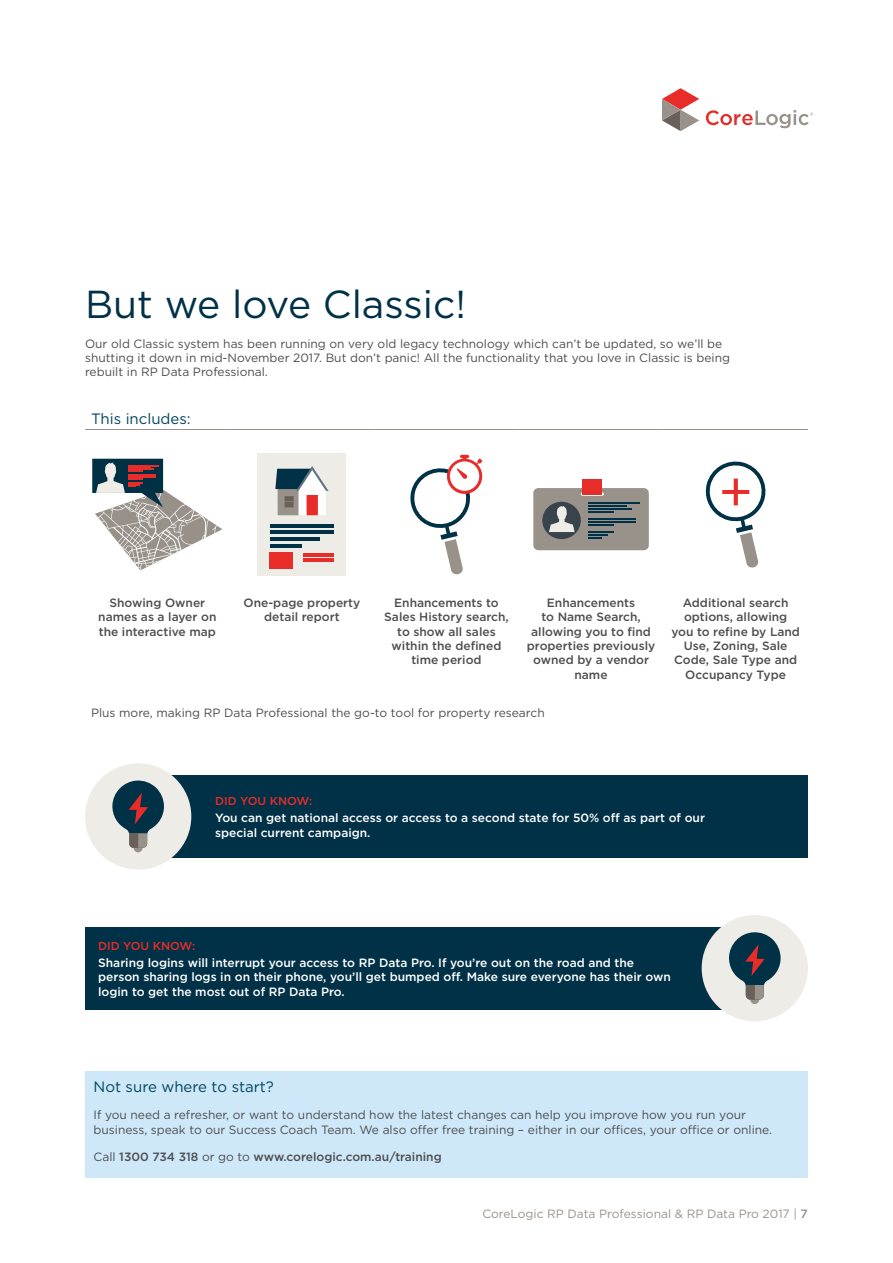
<style>
.page{position:relative;width:893px;height:1263px;background:#fff}
.page>*{position:absolute;margin:0;border:0;box-sizing:border-box;transform-origin:0 0}
.t1{font:39px "Gotham";color:#003146}
.t2{font:15px "Gotham";color:#00465c}
.t3{font:12px/14.4px "Gotham";color:#4d4d4f}
.t4{font:500 12px/14.4px "Gotham";color:#4d4d4f;text-align:center}
.t5{font:500 12px/14.4px "Gotham";color:#fff}
.t6{font:12px "Gotham";color:#99928a}
.t7{font:500 11.55px "Gotham";color:#e82c2a}
.s1{font-weight:400}
.s2{font-weight:500}
</style>
<div class="page">
<svg style="left:662px;top:88px;width:37px;height:43px"></svg>
<svg style="left:706px;top:110px;width:107px;height:18px"></svg>
<div style="left:85px;top:1072px;width:723px;height:106px;background:#cee8f9"></div>
<hr style="left:85px;top:429px;width:145px;height:1px;background:#99928a">
<hr style="left:230px;top:429px;width:144px;height:1px;background:#99928a">
<hr style="left:374px;top:429px;width:145px;height:1px;background:#99928a">
<hr style="left:519px;top:429px;width:144px;height:1px;background:#99928a">
<hr style="left:663px;top:429px;width:145px;height:1px;background:#99928a">
<svg style="left:92px;top:459px;width:130px;height:111px"></svg>
<div style="left:257px;top:453px;width:89px;height:123px;background:#eeece6"></div>
<hr style="left:270px;top:524px;width:64px;height:4px;background:#003146">
<hr style="left:270px;top:530px;width:64px;height:4px;background:#003146">
<hr style="left:270px;top:537px;width:49px;height:4px;background:#003146">
<hr style="left:270px;top:544px;width:32px;height:4px;background:#003146">
<div style="left:270px;top:553px;width:23px;height:16px;background:#e82c2a"></div>
<hr style="left:304px;top:553px;width:30px;height:3px;background:#e82c2a">
<hr style="left:304px;top:558px;width:30px;height:4px;background:#e82c2a">
<svg style="left:275px;top:466px;width:53px;height:49px"></svg>
<div style="left:307px;top:495px;width:11px;height:20px;background:#e82c2a"></div>
<svg style="left:410px;top:455px;width:73px;height:120px"></svg>
<div style="left:583px;top:479px;width:19px;height:15px;background:#e82c2a"></div>
<svg style="left:533px;top:488px;width:116px;height:62px;background:#868380"></svg>
<svg style="left:705px;top:461px;width:61px;height:107px"></svg>
<div style="left:85px;top:927px;width:670px;height:82px;background:#003146"></div>
<div style="left:702px;top:915px;width:106px;height:106px;background:#eeece6;border-radius:50%"></div>
<div style="left:138px;top:775px;width:670px;height:83px;background:#003146"></div>
<div style="left:85px;top:763px;width:106px;height:106px;background:#eeece6;border-radius:50%"></div>
<svg style="left:729px;top:932px;width:52px;height:72px"></svg>
<svg style="left:112px;top:780px;width:52px;height:72px"></svg>
<h1 class="t1" style="left:85px;top:279px;width:382px">But we love Classic!</h1>
<p class="t3" style="left:85px;top:336px;width:646px">Our old Classic system has been running on very old legacy technology which can’t be updated, so we’ll be shutting it down in mid-November 2017. But don’t panic! All the functionality that you love in Classic is being rebuilt in RP Data Professional.</p>
<p class="t2" style="left:91px;top:409px;width:101px">This includes:</p>
<p class="t4" style="left:98px;top:595px;width:120px">Showing Owner names as a layer on the interactive map</p>
<p class="t4" style="left:243px;top:595px;width:118px">One-page property detail report</p>
<p class="t4" style="left:384px;top:595px;width:126px">Enhancements to<br>Sales History search, to show all sales within the defined time period</p>
<p class="t4" style="left:527px;top:595px;width:130px">Enhancements<br>to Name Search, allowing you to find properties previously owned by a vendor name</p>
<p class="t4" style="left:671px;top:595px;width:130px">Additional search options, allowing<br>you to refine by Land<br>Use, Zoning, Sale<br>Code, Sale Type and<br>Occupancy Type</p>
<p class="t3" style="left:91px;top:705px;width:455px">Plus more, making RP Data Professional the go-to tool for property research</p>
<p class="t7" style="left:215px;top:794px;width:99px">DID YOU KNOW:</p>
<p class="t5" style="left:215px;top:811px;width:491px">You can get national access or access to a second state for 50% off as part of our special current campaign.</p>
<p class="t7" style="left:98px;top:938px;width:99px">DID YOU KNOW:</p>
<p class="t5" style="left:98px;top:955px;width:574px">Sharing logins will interrupt your access to RP Data Pro. If you’re out on the road and the person sharing logs in on their phone, you’ll get bumped off. Make sure everyone has their own login to get the most out of RP Data Pro.</p>
<p class="t2" style="left:94px;top:1077px;width:182px">Not sure where to start?</p>
<p class="t3" style="left:94px;top:1107px;width:680px">If you need a refresher, or want to understand how the latest changes can help you improve how you run your business, speak to our Success Coach Team. We also offer free training – either in our offices, your office or online.</p>
<p class="t4" style="left:94px;top:1149px;width:350px"><span class="s1">Call</span> 1300 734 318 <span class="s1">or go to</span> www.corelogic.com.au/training</p>
<p class="t6" style="left:482px;top:1205px;width:327px">CoreLogic RP Data Professional &amp; RP Data Pro 2017 | <span class="s2">7</span></p>
</div>
